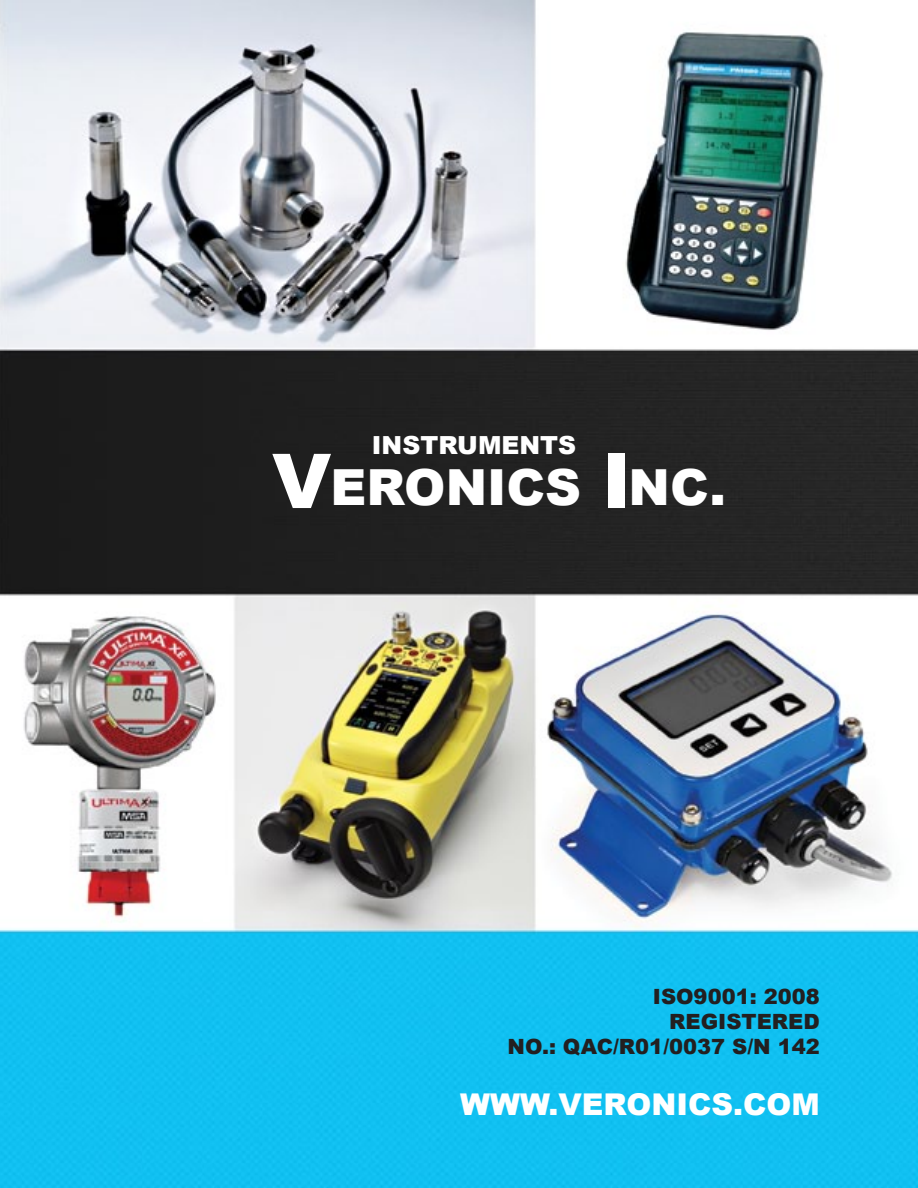
<style>
.page{position:relative;width:918px;height:1188px;background:#fff}
.page>*{position:absolute;margin:0;border:0;box-sizing:border-box;transform-origin:0 0}
.t1{font:900 49.8px "Arial";color:#fff}
.t2{font:900 30px "Arial";color:#fff}
.t3{font:900 24.9px "Arial";color:#fff}
.t4{font:900 21px/25.2px "Arial";color:#231f20}
.s1{font-size:75.75px}
</style>
<div class="page">
<img style="left:0;top:0;width:918px;height:1188px">
<svg style="left:203px;top:916px;width:6px;height:6px"></svg>
<p class="t3" style="left:372px;top:427px;width:206px">INSTRUMENTS</p>
<h1 class="t1" style="left:272px;top:451px;width:456px"><span class="s1">V</span>ERONICS <span class="s1">I</span> NC.</h1>
<p class="t4" style="left:653px;top:983px;width:14px">ISO</p>
<p class="t4" style="left:669px;top:983px;width:152px;text-indent:24px">9001: 2008<br>REGISTERE</p>
<p class="t4" style="left:508px;top:1009px;width:314px;text-align:right">D<br>NO.: QAC/R01/0037 S/N 142</p>
<h2 class="t2" style="left:460px;top:1082px;width:361px">WWW.VERONICS.COM</h2>
</div>
